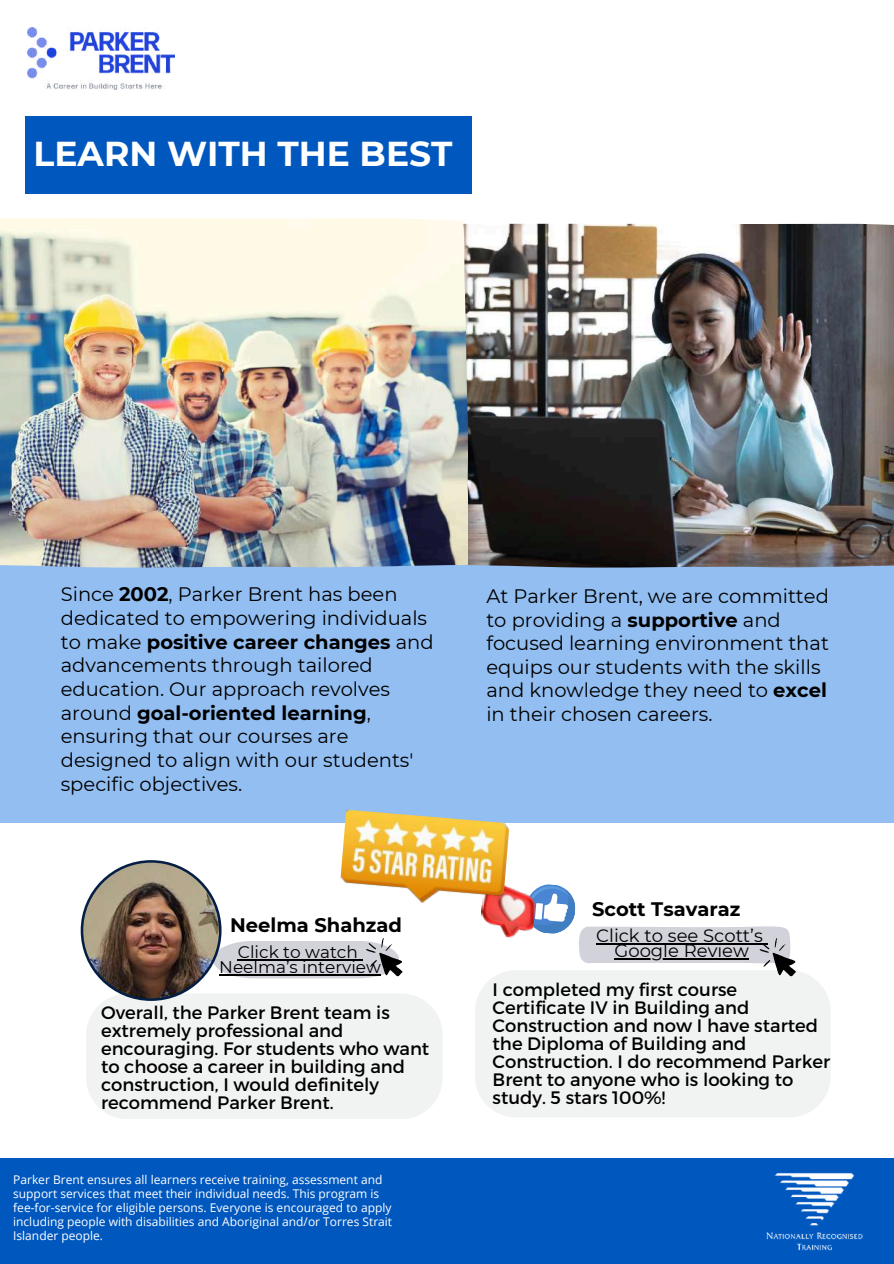
<style>
.page{position:relative;width:894px;height:1264px;background:#fff}
.page>*{position:absolute;margin:0;border:0;box-sizing:border-box;transform-origin:0 0}
.t1{font:700 34.5px "Montserrat";color:#fff}
.t2{font:19.5px/23.7px "Montserrat";color:#000}
.t3{font:700 19.5px "Montserrat";color:#000}
.t4{font:18px/18px "Montserrat";color:#000}
.t5{font:16.95px "Montserrat";color:#000}
.t6{font:12px/14px "Open Sans";color:#fff}
.s1{font-weight:700}
</style>
<div class="page">
<div style="left:0;top:528px;width:893px;height:294px;background:#92bef1"></div>
<img style="left:467px;top:224px;width:426px;height:343px">
<img style="left:0;top:218px;width:467px;height:349px">
<div style="left:25px;top:116px;width:446px;height:77px;background:#0058bf"></div>
<div style="left:0;top:1157px;width:893px;height:106px;background:#0058bf"></div>
<img style="left:766px;top:1172px;width:97px;height:79px">
<div style="left:474px;top:970px;width:356px;height:147px;background:#f1f2f2;border-radius:42px"></div>
<div style="left:86px;top:993px;width:356px;height:126px;background:#f1f2f2;border-radius:42px"></div>
<svg style="left:81px;top:860px;width:322px;height:140px"></svg>
<svg style="left:536px;top:884px;width:260px;height:93px"></svg>
<img style="left:481px;top:887px;width:55px;height:51px">
<img style="left:339px;top:809px;width:170px;height:100px">
<img style="left:27px;top:28px;width:147px;height:62px">
<h1 class="t1" style="left:34px;top:133px;width:420px">LEARN WITH THE BEST</h1>
<p class="t2" style="left:61px;top:582px;width:374px">Since <span class="s1">2002</span>, Parker Brent has been dedicated to empowering individuals to make <span class="s1">positive career changes</span> and advancements through tailored education. Our approach revolves around <span class="s1">goal-oriented learning</span>, ensuring that our courses are designed to align with our students' specific objectives.</p>
<p class="t2" style="left:486px;top:584px;width:344px">At Parker Brent, we are committed to providing a <span class="s1">supportive</span> and focused learning environment that equips our students with the skills and knowledge they need to <span class="s1">excel </span>in their chosen careers.</p>
<p class="t3" style="left:592px;top:896px;width:150px">Scott Tsavaraz</p>
<p class="t3" style="left:230px;top:912px;width:173px">Neelma Shahzad</p>
<p class="t4" style="left:596px;top:926px;width:168px">Click to see Scott’s</p>
<p class="t5" style="left:238px;top:941px;width:121px">Click to watch</p>
<p class="t4" style="left:614px;top:941px;width:136px">Google Review</p>
<p class="t5" style="left:219px;top:956px;width:163px">Neelma’s interview</p>
<p class="t4" style="left:101px;top:1002px;width:329px">Overall, the Parker Brent team is extremely professional and encouraging. For students who want to choose a career in building and construction, I would definitely recommend Parker Brent.</p>
<p class="t6" style="left:13px;top:1172px;width:380px">Parker Brent ensures all learners receive training, assessment and support services that meet their individual needs. This program is fee-for-service for eligible persons. Everyone is encouraged to apply including people with disabilities and Aboriginal and/or Torres Strait Islander people.</p>
<p class="t4" style="left:492px;top:979px;width:339px">I completed my first course<br>Certificate IV in Building and<br>Construction and now I have started the Diploma of Building and<br>Construction. I do recommend Parker<br>Brent to anyone who is looking to study. 5 stars 100%!</p>
</div>
